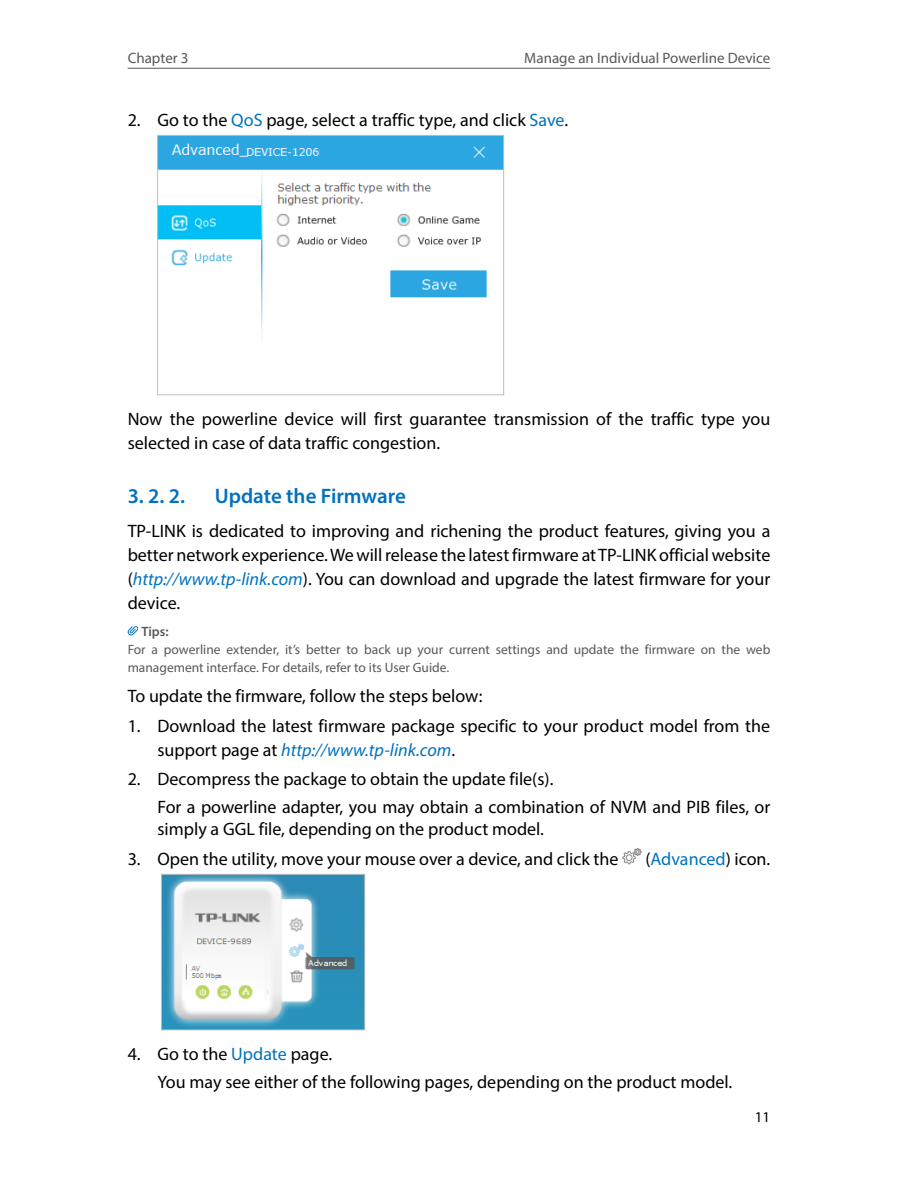
<style>
.page{position:relative;width:898px;height:1187px;background:#fff}
.page>*{position:absolute;margin:0;border:0;box-sizing:border-box;transform-origin:0 0}
.t1{font:600 21px "Myriad Pro";color:#0071be}
.t2{font:18px/24px "Myriad Pro";color:#000}
.t3{font:18px "Myriad Pro";color:#0071be}
.t4{font:15px "Myriad Pro";color:#5a5757}
.t5{font:15px "Myriad Pro";color:#000}
.t6{font:13.5px/18px "Myriad Pro";color:#5a5757}
.t7{font:600 13.5px "Myriad Pro";color:#5a5757}
.s1{color:#0071be}
.s2{font-style:italic;color:#0071be}
.s3{color:#000}
</style>
<div class="page">
<hr style="left:128px;top:68px;width:642px;height:1px;background:#5a5757">
<img style="left:159px;top:137px;width:342px;height:201px">
<div style="left:157px;top:135px;width:346px;height:260px;border:1px solid #bfc0c0"></div>
<svg style="left:128px;top:626px;width:10px;height:9px"></svg>
<svg style="left:622px;top:848px;width:19px;height:16px"></svg>
<img style="left:163px;top:876px;width:200px;height:151px">
<div style="left:161px;top:874px;width:204px;height:155px;border:1px solid #bfc0c0"></div>
<p class="t4" style="left:128px;top:48px;width:62px">Chapter 3</p>
<p class="t4" style="left:524px;top:48px;width:247px">Manage an Individual Powerline Device</p>
<p class="t2" style="left:128px;top:107px;width:442px">2. Go to the <span class="s1">QoS</span> page, select a traffic type, and click <span class="s1">Save</span>.</p>
<p class="t2" style="left:128px;top:406px;width:644px">Now the powerline device will first guarantee transmission of the traffic type you selected in case of data traffic congestion.</p>
<p class="t1" style="left:128px;top:482px;width:56px">3. 2. 2.</p>
<p class="t1" style="left:215px;top:482px;width:192px">Update the Firmware</p>
<p class="t2" style="left:128px;top:518px;width:644px;text-align:justify">TP-LINK is dedicated to improving and richening the product features, giving you a better network experience. We will release the latest firmware at TP-LINK official website (<span class="s2">http://www.tp-link.com</span>). You can download and upgrade the latest firmware for your device.</p>
<p class="t7" style="left:141px;top:622px;width:29px">Tips:</p>
<p class="t6" style="left:128px;top:639px;width:644px">For a powerline extender, it’s better to back up your current settings and update the firmware on the web management interface. For details, refer to its User Guide.</p>
<p class="t2" style="left:128px;top:683px;width:356px">To update the firmware, follow the steps below:</p>
<p class="t2" style="left:157px;top:713px;width:614px;text-indent:-30px">1. Download the latest firmware package specific to your product model from the support page at <span class="s2">http://www.tp-link.com</span>.</p>
<p class="t2" style="left:157px;top:765px;width:614px;line-height:27.6px;text-indent:-30px">2. Decompress the package to obtain the update file(s).<br>For a powerline adapter, you may obtain a combination of NVM and PIB files, or</p>
<p class="t2" style="left:157px;top:816px;width:388px">simply a GGL file, depending on the product model.</p>
<p class="t2" style="left:128px;top:846px;width:492px">3. Open the utility, move your mouse over a device, and click the</p>
<p class="t3" style="left:645px;top:847px;width:126px"><span class="s3">(</span>Advanced<span class="s3">) icon.</span></p>
<p class="t2" style="left:157px;top:1039px;width:576px;line-height:27.6px;text-indent:-30px">4. Go to the <span class="s1">Update</span> page.<br>You may see either of the following pages, depending on the product model.</p>
<p class="t5" style="left:754px;top:1107px;width:17px">11</p>
</div>
